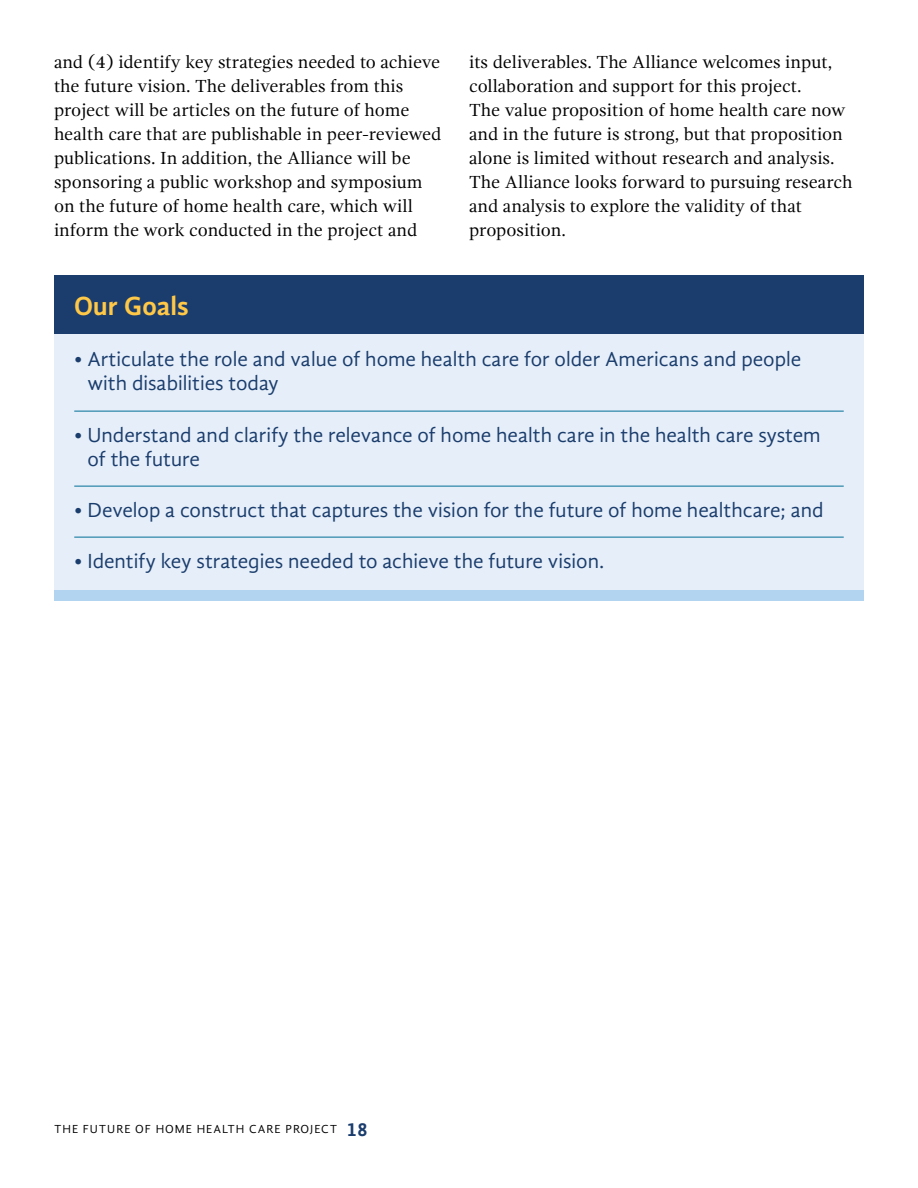
<style>
.page{position:relative;width:918px;height:1188px;background:#fff}
.page>*{position:absolute;margin:0;border:0;box-sizing:border-box;transform-origin:0 0}
.t1{font:700 27px "Gandhi Sans";color:#ffc846}
.t2{font:21px/24px "Gandhi Sans";color:#1b3d6d}
.t3{font:18px/24px "Gandhi Serif";color:#000}
.t4{font:12px "Gandhi Sans";letter-spacing:.08em;color:#000}
.s1{font-weight:700;font-size:19.5px;color:#1b3d6d}
</style>
<div class="page">
<div style="left:54px;top:287px;width:810px;height:303px;background:#e6eff9"></div>
<div style="left:54px;top:275px;width:810px;height:58px;background:#1b3d6d"></div>
<hr style="left:74px;top:411px;width:770px;height:1px;background:#026e97">
<hr style="left:74px;top:486px;width:770px;height:1px;background:#026e97">
<hr style="left:74px;top:537px;width:770px;height:1px;background:#026e97">
<div style="left:54px;top:590px;width:810px;height:11px;background:#b2d4f0"></div>
<p class="t3" style="left:54px;top:50px;width:389px">and (4) identify key strategies needed to achieve the future vision. The deliverables from this project will be articles on the future of home health care that are publishable in peer-reviewed publications. In addition, the Alliance will be sponsoring a public workshop and symposium on the future of home health care, which will inform the work conducted in the project and</p>
<p class="t3" style="left:469px;top:50px;width:385px">its deliverables. The Alliance welcomes input, collaboration and support for this project.<br>The value proposition of home health care now and in the future is strong, but that proposition alone is limited without research and analysis.<br>The Alliance looks forward to pursuing research and analysis to explore the validity of that proposition.</p>
<h1 class="t1" style="left:74px;top:291px;width:116px">Our Goals</h1>
<p class="t2" style="left:87px;top:347px;width:715px;text-indent:-13px">• Articulate the role and value of home health care for older Americans and people with disabilities today</p>
<p class="t2" style="left:87px;top:422px;width:735px;text-indent:-13px">• Understand and clarify the relevance of home health care in the health care system of the future</p>
<p class="t2" style="left:74px;top:497px;width:751px">• Develop a construct that captures the vision for the future of home healthcare; and</p>
<p class="t2" style="left:74px;top:549px;width:532px">• Identify key strategies needed to achieve the future vision.</p>
<p class="t4" style="left:54px;top:1122px;width:315px">THE FUTURE OF HOME HEALTH CARE PROJECT <span class="s1">18</span></p>
</div>
